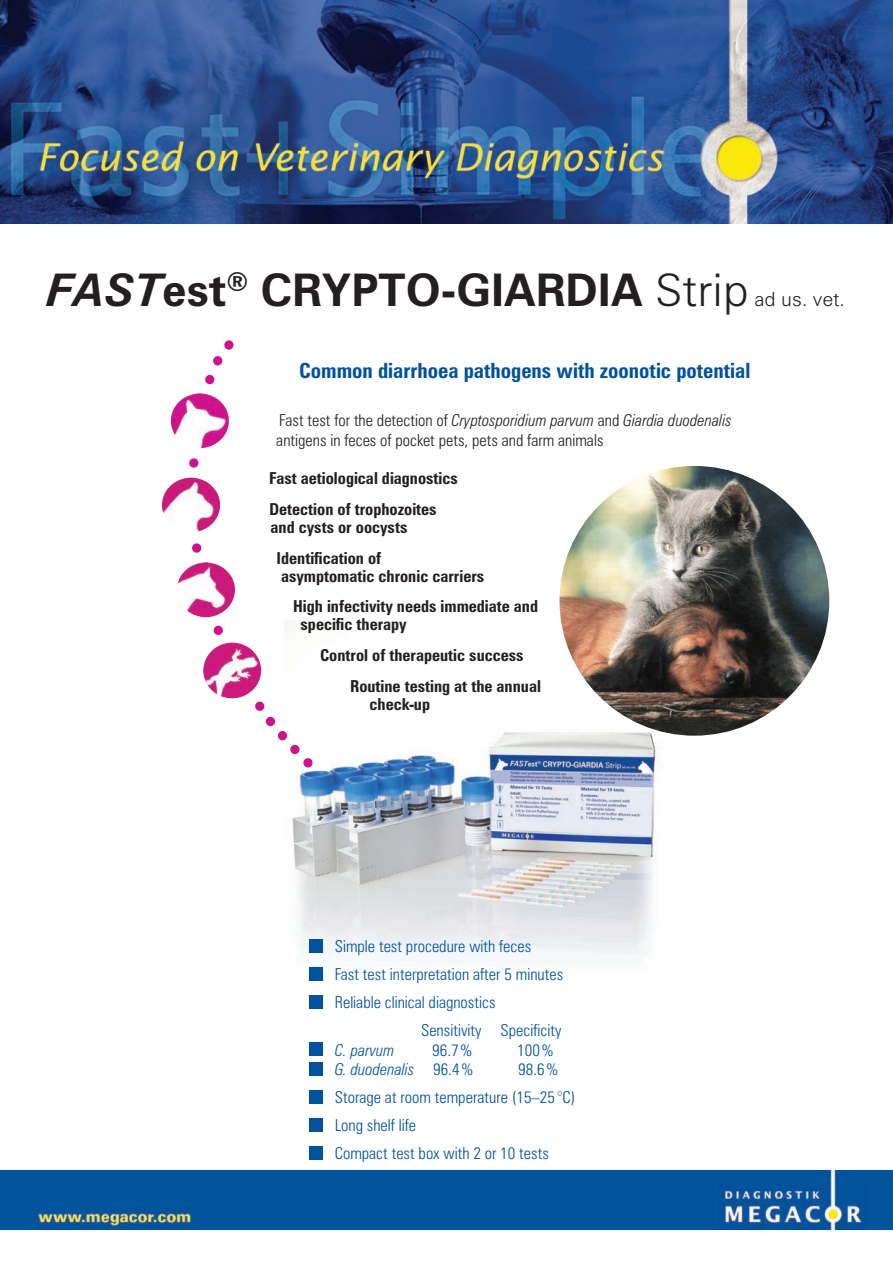
<style>
.page{position:relative;width:893px;height:1263px;background:#fff}
.page>*{position:absolute;margin:0;border:0;box-sizing:border-box;transform-origin:0 0}
.t1{font:700 45px "Zurich BT";color:#231f20}
.t2{font:700 condensed 21px "Zurich BT";color:#01529e}
.t3{font:300 19.5px "Zurich BT";color:#231f20}
.t4{font:700 condensed 16.5px/30.8px "Zurich BT";color:#231f20}
.t5{font:300 condensed 16.5px/28px "Zurich BT";color:#01529e}
.t6{font:300 condensed 16.5px/19.8px "Zurich BT";color:#231f20}
.t7{font:italic 300 condensed 16.5px "Zurich BT";color:#01529e}
.s1{font-style:italic}
.s2{font-weight:300}
.s3{font-style:normal}
</style>
<div class="page">
<img style="left:285px;top:730px;width:372px;height:251px">
<img style="left:203px;top:642px;width:58px;height:56px">
<img style="left:177px;top:562px;width:58px;height:55px">
<img style="left:162px;top:478px;width:58px;height:54px">
<img style="left:171px;top:393px;width:58px;height:55px">
<div style="left:255px;top:702px;width:9px;height:9px;background:#ce118c;border-radius:50%"></div>
<div style="left:266px;top:717px;width:9px;height:9px;background:#ce118c;border-radius:50%"></div>
<div style="left:278px;top:731px;width:9px;height:9px;background:#ce118c;border-radius:50%"></div>
<div style="left:290px;top:745px;width:9px;height:9px;background:#ce118c;border-radius:50%"></div>
<div style="left:303px;top:758px;width:10px;height:9px;background:#ce118c;border-radius:50%"></div>
<div style="left:214px;top:626px;width:9px;height:9px;background:#ce118c;border-radius:50%"></div>
<div style="left:192px;top:543px;width:9px;height:10px;background:#ce118c;border-radius:50%"></div>
<div style="left:189px;top:458px;width:9px;height:10px;background:#ce118c;border-radius:50%"></div>
<div style="left:205px;top:375px;width:9px;height:9px;background:#ce118c;border-radius:50%"></div>
<div style="left:213px;top:356px;width:9px;height:9px;background:#ce118c;border-radius:50%"></div>
<svg style="left:224px;top:340px;width:10px;height:10px"></svg>
<img style="left:559px;top:466px;width:270px;height:270px;border-radius:135px">
<img style="left:0;top:0;width:893px;height:224px">
<img style="left:0;top:1170px;width:893px;height:59px">
<div style="left:309px;top:939px;width:14px;height:13px;background:#01529e"></div>
<div style="left:309px;top:967px;width:14px;height:13px;background:#01529e"></div>
<div style="left:309px;top:995px;width:14px;height:13px;background:#01529e"></div>
<div style="left:309px;top:1042px;width:14px;height:14px;background:#01529e"></div>
<div style="left:309px;top:1062px;width:14px;height:13px;background:#01529e"></div>
<div style="left:309px;top:1090px;width:14px;height:13px;background:#01529e"></div>
<div style="left:309px;top:1118px;width:14px;height:13px;background:#01529e"></div>
<div style="left:309px;top:1146px;width:14px;height:13px;background:#01529e"></div>
<h1 class="t1" style="left:48px;top:262px;width:703px"><span class="s1">FAST</span>est<sup>®</sup> CRYPTO-GIARDIA <span class="s2">Strip</span></h1>
<p class="t3" style="left:754px;top:287px;width:92px">ad us. vet.</p>
<p class="t2" style="left:299px;top:363px;width:453px">Common diarrhoea pathogens with zoonotic potential</p>
<p class="t6" style="left:276px;top:412px;width:457px">Fast test for the detection of <span class="s1">Cryptosporidium parvum</span> and <span class="s1">Giardia duodenalis </span>antigens in feces of pocket pets, pets and farm animals</p>
<p class="t4" style="left:269px;top:464px;width:190px">Fast aetiological diagnostics<br>Detection of trophozoites</p>
<p class="t4" style="left:277px;top:513px;width:132px;text-indent:-6px">and cysts or oocysts<br>Identification of</p>
<p class="t4" style="left:293px;top:562px;width:246px;text-indent:-12px">asymptomatic chronic carriers<br>High infectivity needs immediate and</p>
<p class="t4" style="left:301px;top:611px;width:108px">specific therapy</p>
<p class="t4" style="left:320px;top:641px;width:205px">Control of therapeutic success</p>
<p class="t4" style="left:350px;top:672px;width:192px">Routine testing at the annual</p>
<p class="t4" style="left:370px;top:690px;width:62px">check-up</p>
<p class="t5" style="left:335px;top:934px;width:198px">Simple test procedure with feces</p>
<p class="t5" style="left:335px;top:962px;width:230px">Fast test interpretation after 5 minutes</p>
<p class="t5" style="left:335px;top:990px;width:162px">Reliable clinical diagnostics</p>
<p class="t5" style="left:421px;top:1018px;width:142px">Sensitivity Specificity</p>
<p class="t7" style="left:335px;top:1040px;width:61px">C. parvum</p>
<p class="t5" style="left:432px;top:1037px;width:41px">96.7 %</p>
<p class="t5" style="left:517px;top:1037px;width:37px">100 %</p>
<p class="t7" style="left:335px;top:1060px;width:139px">G. duodenalis <span class="s3">96.4 %</span></p>
<p class="t5" style="left:335px;top:1057px;width:242px;text-indent:183px">98.6 %<br>Storage at room temperature (15–25 °C)<br>Long shelf life<br>Compact test box with 2 or 10 tests</p>
</div>
